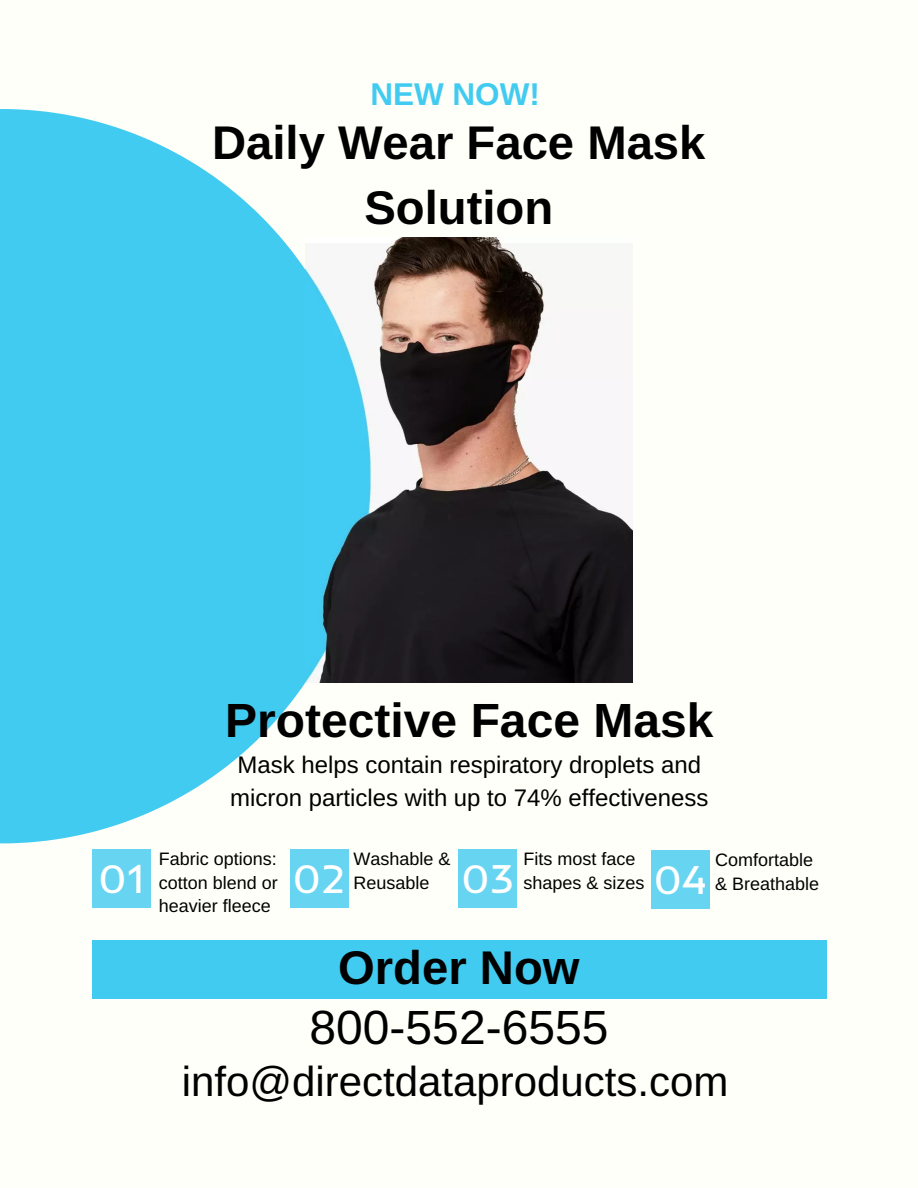
<style>
.page{position:relative;width:918px;height:1188px;background:#fffff9}
.page>*{position:absolute;margin:0;border:0;box-sizing:border-box;transform-origin:0 0}
.t1{font:700 48px "Arimo";color:#000}
.t2{font:48px "Arimo";color:#000}
.t3{font:700 47.25px/65.2px "Arimo";color:#000;text-align:center}
.t4{font:42px "Arimo";color:#000}
.t5{font:42px "Inder";color:#fff}
.t6{font:700 31.5px "Arimo";color:#42cbf1}
.t7{font:24px/33.3px "Arimo";color:#000;text-align:center}
.t8{font:18px/23.7px "Arimo";color:#000}
</style>
<div class="page">
<div style="left:92px;top:849px;width:59px;height:59px;background:#67d5f2"></div>
<div style="left:290px;top:849px;width:58px;height:59px;background:#67d5f2"></div>
<div style="left:458px;top:849px;width:59px;height:59px;background:#67d5f2"></div>
<div style="left:651px;top:850px;width:59px;height:59px;background:#67d5f2"></div>
<div style="left:92px;top:941px;width:734px;height:58px;background:#42cbf1"></div>
<svg style="left:0;top:109px;width:306px;height:734px;background:#5ad1f2"></svg>
<img style="left:306px;top:237px;width:327px;height:446px">
<h3 class="t6" style="left:370px;top:77px;width:171px">NEW NOW!</h3>
<h2 class="t3" style="left:212px;top:110px;width:495px">Daily Wear Face Mask<br>Solution</h2>
<h1 class="t1" style="left:225px;top:694px;width:490px">Protective Face Mask</h1>
<h3 class="t7" style="left:230px;top:748px;width:480px">Mask helps contain respiratory droplets and micron particles with up to 74% effectiveness</h3>
<p class="t8" style="left:159px;top:847px;width:120px;text-align:justify">Fabric options: cotton blend or heavier fleece</p>
<p class="t8" style="left:353px;top:847px;width:98px">Washable &amp;<br>Reusable</p>
<p class="t8" style="left:523px;top:847px;width:122px">Fits most face shapes &amp; sizes</p>
<p class="t8" style="left:715px;top:848px;width:99px">Comfortable</p>
<h3 class="t5" style="left:98px;top:851px;width:47px">01</h3>
<h3 class="t5" style="left:293px;top:851px;width:54px">02</h3>
<h3 class="t5" style="left:462px;top:851px;width:54px">03</h3>
<h3 class="t5" style="left:654px;top:852px;width:54px">04</h3>
<p class="t8" style="left:715px;top:872px;width:105px">&amp; Breathable</p>
<h2 class="t3" style="left:338px;top:935px;width:243px">Order Now</h2>
<h1 class="t2" style="left:310px;top:1000px;width:300px">800-552-6555</h1>
<h3 class="t4" style="left:182px;top:1058px;width:548px">info@directdataproducts.com</h3>
</div>
